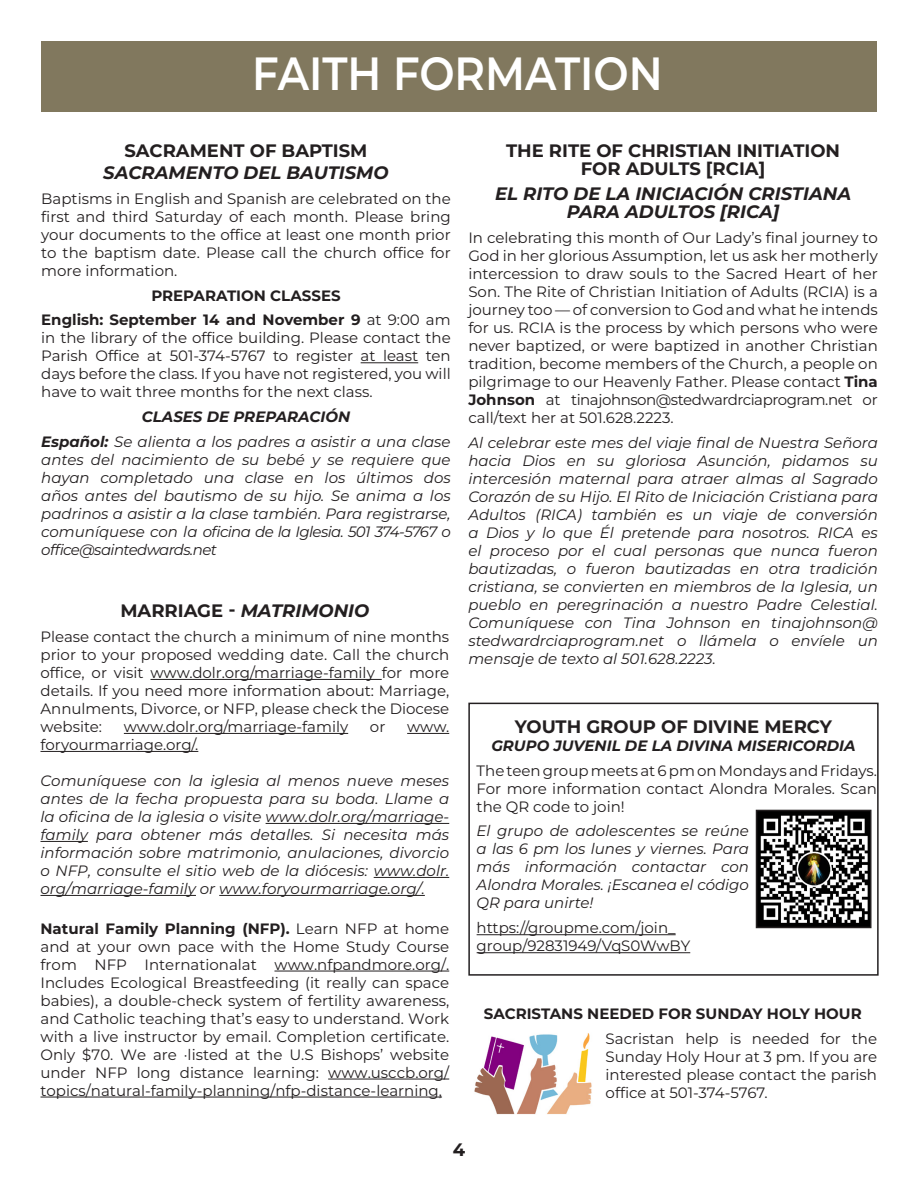
<style>
.page{position:relative;width:918px;height:1188px;background:#fff}
.page>*{position:absolute;margin:0;border:0;box-sizing:border-box;transform-origin:0 0}
.t1{font:600 46.5px "Montserrat";color:#fff;scale:.9 1}
.t2{font:italic 700 18px "Montserrat";color:#231f20}
.t3{font:700 18px/18px "Montserrat";color:#231f20;text-align:center}
.t4{font:15px/18px "Montserrat";color:#231f20;text-align:justify}
.t5{font:italic 15px/18px "Montserrat";color:#231f20;text-align:justify}
.t6{font:italic 700 15px "Montserrat";color:#231f20}
.t7{font:700 15px "Montserrat";color:#231f20}
.s1{font-weight:700}
.s2{font-style:normal}
</style>
<div class="page">
<div style="left:41px;top:41px;width:836px;height:71px;background:#81785e"></div>
<hr style="left:477px;top:934px;width:199px;height:1px;background:#231f20">
<hr style="left:477px;top:952px;width:213px;height:1px;background:#231f20">
<div style="left:468px;top:703px;width:411px;height:273px;border:2px solid #231f20"></div>
<img style="left:759px;top:813px;width:110px;height:112px">
<div style="left:756px;top:810px;width:116px;height:118px;border:2px solid #231f20"></div>
<hr style="left:361px;top:362px;width:57px;height:1px;background:#231f20">
<hr style="left:150px;top:679px;width:232px;height:1px;background:#231f20">
<hr style="left:124px;top:733px;width:224px;height:1px;background:#231f20">
<hr style="left:407px;top:733px;width:42px;height:1px;background:#231f20">
<hr style="left:40px;top:751px;width:158px;height:1px;background:#231f20">
<hr style="left:266px;top:823px;width:183px;height:1px;background:#231f20">
<hr style="left:40px;top:841px;width:48px;height:1px;background:#231f20">
<hr style="left:374px;top:877px;width:75px;height:1px;background:#231f20">
<hr style="left:40px;top:895px;width:156px;height:1px;background:#231f20">
<hr style="left:219px;top:895px;width:206px;height:1px;background:#231f20">
<hr style="left:274px;top:971px;width:175px;height:1px;background:#231f20">
<hr style="left:328px;top:1079px;width:121px;height:1px;background:#231f20">
<hr style="left:40px;top:1097px;width:402px;height:1px;background:#231f20">
<img style="left:474px;top:1033px;width:118px;height:82px">
<p class="t1" style="left:252px;top:43px;width:458px">FAITH FORMATION</p>
<p class="t3" style="left:124px;top:142px;width:245px">SACRAMENT OF BAPTISM</p>
<p class="t2" style="left:103px;top:161px;width:287px">SACRAMENTO DEL BAUTISMO</p>
<p class="t4" style="left:41px;top:189px;width:411px">Baptisms in English and Spanish are celebrated on the first and third Saturday of each month. Please bring your documents to the office at least one month prior to the baptism date. Please call the church office for more information.</p>
<p class="t7" style="left:151px;top:285px;width:191px">PREPARATION CLASSES</p>
<p class="t4" style="left:41px;top:311px;width:411px"><span class="s1">English: September 14 and November 9</span> at 9:00 am in the library of the office building. Please contact the Parish Office at 501-374-5767 to register at least ten days before the class. If you have not registered, you will have to wait three months for the next class.</p>
<p class="t6" style="left:142px;top:407px;width:210px">CLASES DE PREPARACIÓN</p>
<p class="t5" style="left:41px;top:432px;width:411px"><span class="s1">Español:</span> Se alienta a los padres a asistir a una clase antes del nacimiento de su bebé y se requiere que hayan completado una clase en los últimos dos años antes del bautismo de su hijo. Se anima a los padrinos a asistir a la clase también. Para registrarse, comuníquese con la oficina de la Iglesia. 501 374-5767 o office@saintedwards.net</p>
<p class="t2" style="left:120px;top:599px;width:251px"><span class="s2">MARRIAGE -</span> MATRIMONIO</p>
<p class="t4" style="left:40px;top:627px;width:410px">Please contact the church a minimum of nine months prior to your proposed wedding date. Call the church office, or visit www.dolr.org/marriage-family for more details. If you need more information about: Marriage, Annulments, Divorce, or NFP, please check the Diocese website:</p>
<p class="t4" style="left:124px;top:717px;width:226px">www.dolr.org/marriage-family</p>
<p class="t4" style="left:370px;top:717px;width:17px">or</p>
<p class="t4" style="left:407px;top:717px;width:44px">www.</p>
<p class="t4" style="left:40px;top:735px;width:159px">foryourmarriage.org/.</p>
<p class="t5" style="left:40px;top:771px;width:410px">Comuníquese con la iglesia al menos nueve meses antes de la fecha propuesta para su boda. Llame a la oficina de la iglesia o visite www.dolr.org/marriage&shy;family para obtener más detalles. Si necesita más información sobre matrimonio, anulaciones, divorcio o NFP, consulte el sitio web de la diócesis: www.dolr. org/marriage-family or www.foryourmarriage.org/.</p>
<p class="t4" style="left:40px;top:919px;width:410px"><span class="s1">Natural Family Planning (NFP).</span> Learn NFP at home and at your own pace with the Home Study Course from NFP Internationalat www.nfpandmore.org/.<br>Includes Ecological Breastfeeding (it really can space babies), a double-check system of fertility awareness, and Catholic teaching that’s easy to understand. Work with a live instructor by email. Completion certificate.<br>Only $70. We are ·listed at the U.S Bishops’ website under NFP long distance learning: www.usccb.org/ topics/natural-family-planning/nfp-distance-learning,</p>
<p class="t3" style="left:506px;top:142px;width:335px">THE RITE OF CHRISTIAN INITIATION<br>FOR ADULTS [RCIA]</p>
<p class="t2" style="left:495px;top:182px;width:358px">EL RITO DE LA INICIACIÓN CRISTIANA</p>
<p class="t2" style="left:567px;top:200px;width:214px">PARA ADULTOS [RICA]</p>
<p class="t4" style="left:468px;top:228px;width:411px">In celebrating this month of Our Lady’s final journey to God in her glorious Assumption, let us ask her motherly intercession to draw souls to the Sacred Heart of her Son. The Rite of Christian Initiation of Adults (RCIA) is a journey too — of conversion to God and what he intends for us. RCIA is the process by which persons who were never baptized, or were baptized in another Christian tradition, become members of the Church, a people on pilgrimage to our Heavenly Father. Please contact <span class="s1">Tina Johnson</span> at tinajohnson@stedwardrciaprogram.net or call/text her at 501.628.2223.</p>
<p class="t5" style="left:468px;top:433px;width:411px">Al celebrar este mes del viaje final de Nuestra Señora hacia Dios en su gloriosa Asunción, pidamos su intercesión maternal para atraer almas al Sagrado Corazón de su Hijo. El Rito de Iniciación Cristiana para Adultos (RICA) también es un viaje de conversión a Dios y lo que Él pretende para nosotros. RICA es el proceso por el cual personas que nunca fueron bautizadas, o fueron bautizadas en otra tradición cristiana, se convierten en miembros de la Iglesia, un pueblo en peregrinación a nuestro Padre Celestial.<br>Comuníquese con Tina Johnson en tinajohnson@ stedwardrciaprogram.net o llámela o envíele un mensaje de texto al 501.628.2223.</p>
<p class="t3" style="left:515px;top:717px;width:319px">YOUTH GROUP OF DIVINE MERCY</p>
<p class="t6" style="left:491px;top:736px;width:366px">GRUPO JUVENIL DE LA DIVINA MISERICORDIA</p>
<p class="t4" style="left:477px;top:761px;width:402px">The teen group meets at 6 pm on Mondays and Fridays.<br>For more information contact Alondra Morales. Scan the QR code to join!</p>
<p class="t5" style="left:477px;top:822px;width:274px">El grupo de adolescentes se reúne a las 6 pm los lunes y viernes. Para más información contactar con Alondra Morales. ¡Escanea el código QR para unirte!</p>
<p class="t4" style="left:477px;top:919px;width:215px">https://groupme.com/join_ group/92831949/VqS0WwBY</p>
<p class="t7" style="left:484px;top:1004px;width:379px">SACRISTANS NEEDED FOR SUNDAY HOLY HOUR</p>
<p class="t4" style="left:606px;top:1029px;width:273px">Sacristan help is needed for the Sunday Holy Hour at 3 pm. If you are interested please contact the parish office at 501-374-5767.</p>
<p class="t3" style="left:453px;top:1140px;width:14px">4</p>
</div>
